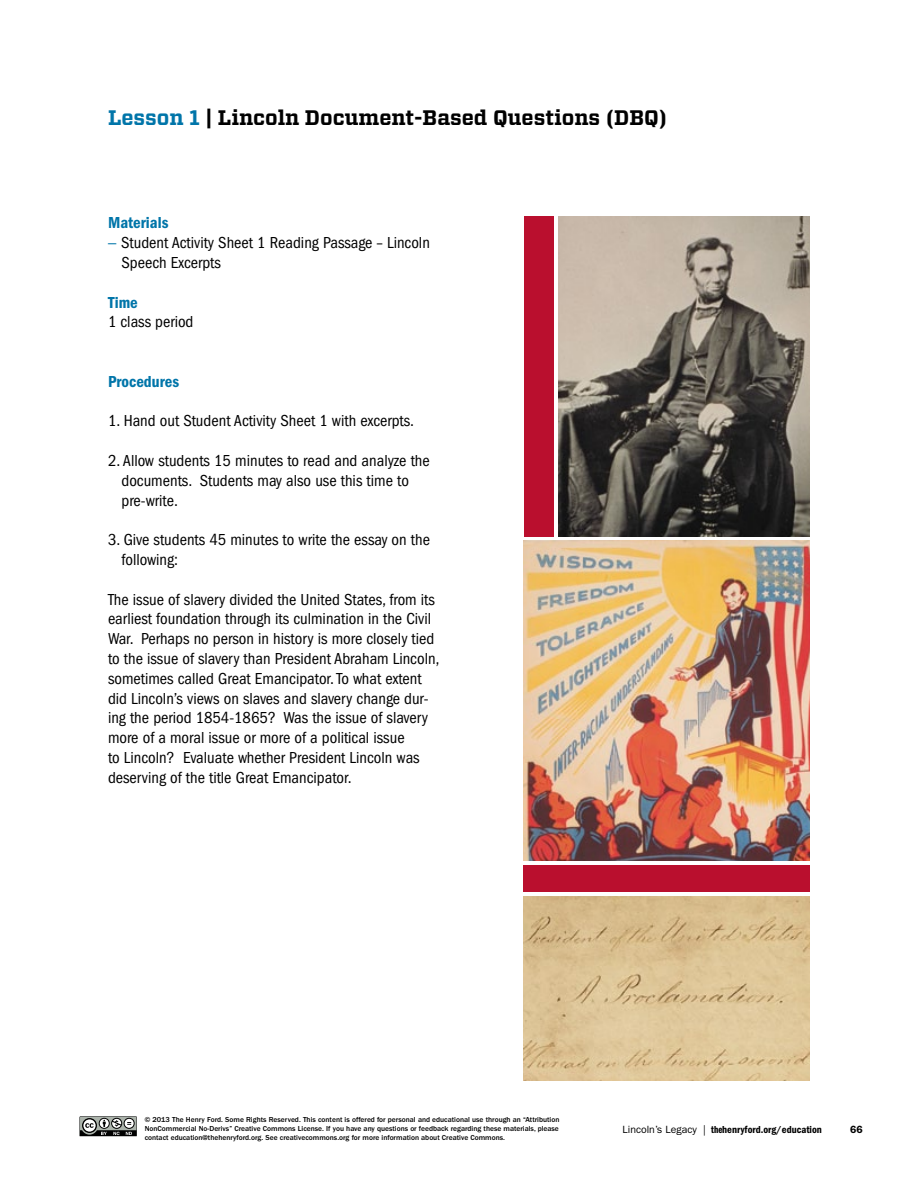
<style>
.page{position:relative;width:918px;height:1188px;background:#fff}
.page>*{position:absolute;margin:0;border:0;box-sizing:border-box;transform-origin:0 0}
.t1{font:700 21px "Vitesse";color:#000}
.t2{font:condensed 16.5px/19.8px "Franklin Gothic";color:#000}
.t3{font:600 condensed 16.5px "Franklin Gothic";color:#0075a9}
.t4{font:600 condensed 10.5px "Franklin Gothic";color:#000}
.t5{font:600 10.5px "Franklin Gothic";color:#000}
.t6{font:500 7.5px/9px "Franklin Gothic";color:#000;text-align:justify}
.s1{color:#0075a9}
.s2{font-stretch:normal;color:#0075a9}
.s3{font-weight:400;font-stretch:normal}
.s4{font-family:"Franklin Gothic Demi Cmpr";font-weight:400;font-stretch:normal}
</style>
<div class="page">
<svg style="left:80px;top:1116px;width:57px;height:20px"></svg>
<img style="left:524px;top:541px;width:286px;height:320px">
<div style="left:524px;top:865px;width:286px;height:26px;background:#ba0f2e"></div>
<img style="left:524px;top:896px;width:286px;height:185px">
<div style="left:524px;top:216px;width:29px;height:321px;background:#ba0f2e"></div>
<img style="left:558px;top:217px;width:252px;height:320px">
<p class="t1" style="left:108px;top:103px;width:561px"><span class="s1">Lesson 1</span> | Lincoln Document-Based Questions (DBQ)</p>
<p class="t3" style="left:108px;top:213px;width:62px">Materials</p>
<p class="t2" style="left:121px;top:233px;width:310px;text-indent:-13px"><span class="s2">–</span> Student Activity Sheet 1 Reading Passage – Lincoln<br>Speech Excerpts</p>
<p class="t3" style="left:108px;top:293px;width:31px">Time</p>
<p class="t2" style="left:108px;top:312px;width:87px">1 class period</p>
<p class="t3" style="left:108px;top:372px;width:73px">Procedures</p>
<p class="t2" style="left:108px;top:411px;width:308px">1. Hand out Student Activity Sheet 1 with excerpts.</p>
<p class="t2" style="left:121px;top:451px;width:310px;text-indent:-13px">2. Allow students 15 minutes to read and analyze the documents. Students may also use this time to pre-write.</p>
<p class="t2" style="left:121px;top:530px;width:310px;text-indent:-13px">3. Give students 45 minutes to write the essay on the following:</p>
<p class="t2" style="left:108px;top:589px;width:333px">The issue of slavery divided the United States, from its earliest foundation through its culmination in the Civil War. Perhaps no person in history is more closely tied to the issue of slavery than President Abraham Lincoln, sometimes called Great Emancipator. To what extent did Lincoln’s views on slaves and slavery change dur&shy;ing the period 1854-1865? Was the issue of slavery more of a moral issue or more of a political issue<br>to Lincoln? Evaluate whether President Lincoln was deserving of the title Great Emancipator.</p>
<p class="t6" style="left:145px;top:1115px;width:416px">© 2013 The Henry Ford. Some Rights Reserved. This content is offered for personal and educational use through an “Attribution NonCommercial No-Derivs” Creative Commons License. If you have any questions or feedback regarding these materials, please contact education@thehenryford.org. See creativecommons.org for more information about Creative Commons.</p>
<p class="t4" style="left:623px;top:1123px;width:201px"><span class="s3">Lincoln’s Legacy |</span> <span class="s4">the</span>henryford.org/education</p>
<p class="t5" style="left:850px;top:1123px;width:14px">66</p>
</div>
